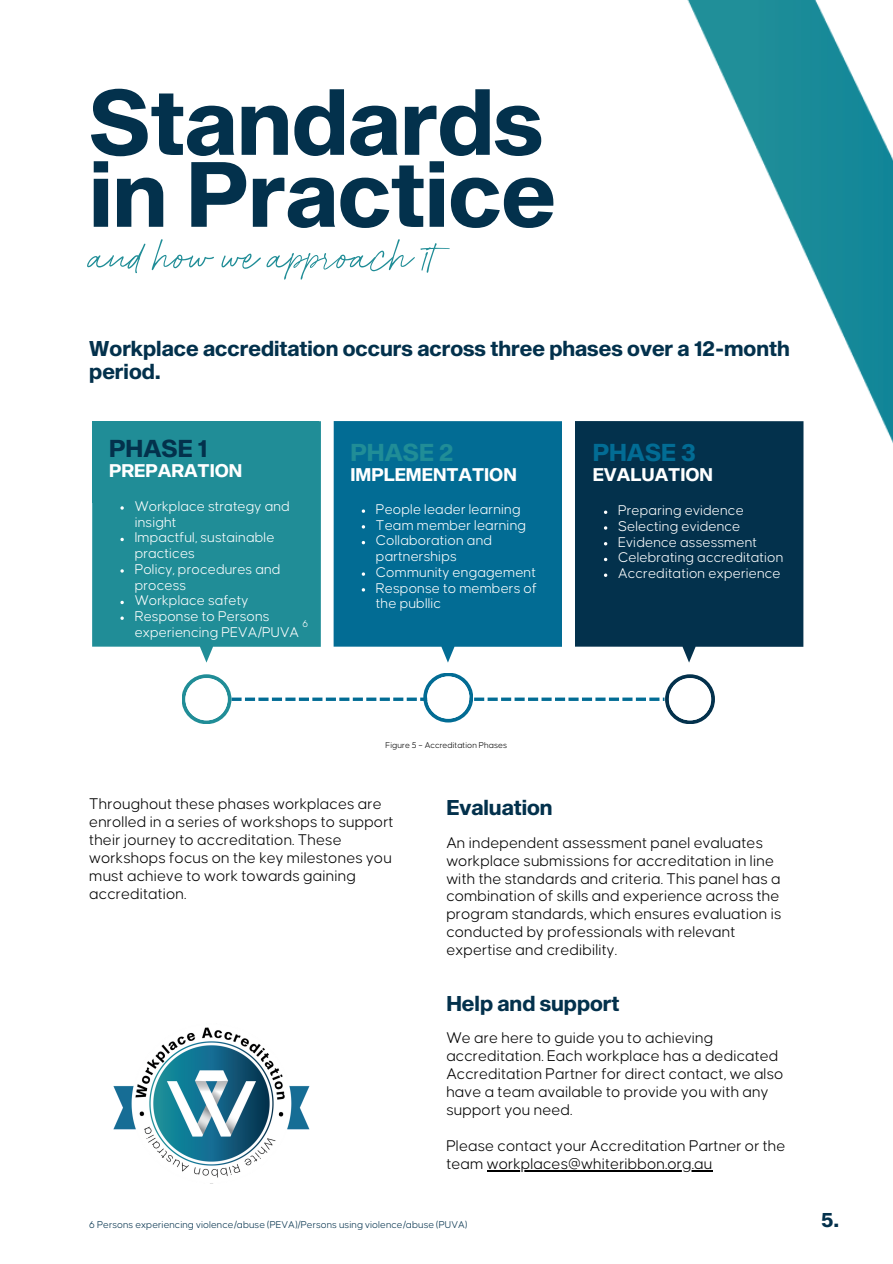
<style>
.page{position:relative;width:893px;height:1264px;background:#fff}
.page>*{position:absolute;margin:0;border:0;box-sizing:border-box;transform-origin:0 0}
.t1{font:90.45px/72px "Sequel Sans Bold Head";color:#03314c}
.t2{font:57.75px "Christnolan Demo";color:#208d97}
.t3{font:24px "Sequel Sans Bold Head";color:#03314c}
.t4{font:24px "Sequel Sans Bold Head";color:#208d97}
.t5{font:24px "Sequel Sans Bold Head";color:#026c94}
.t6{font:21px/22.5px "Sequel Sans Bold Head";color:#03314c}
.t7{font:19.95px "Sequel Sans Bold Head";color:#03314c}
.t8{font:18px "Sequel Sans Bold Head";color:#fff}
.t9{font:300 16.5px/18px "Causten";color:#000}
.t10{font:300 15px/15.8px "Causten";color:#fff}
.t11{font:300 10.5px "Causten";color:#03314c}
.t12{font:300 10.5px "Causten";color:#fff}
.t13{font:300 9px "Causten";color:#000}
</style>
<div class="page">
<img style="left:659px;top:0;width:233px;height:701px">
<svg style="left:92px;top:421px;width:229px;height:241px;fill:#208d97"></svg>
<svg style="left:333px;top:421px;width:229px;height:241px;fill:#026c94"></svg>
<div style="left:575px;top:421px;width:228px;height:241px;background:#03314c"></div>
<div style="left:92px;top:421px;width:227px;height:81px;background:#208d97"></div>
<svg style="left:120px;top:506px;width:4px;height:3px"></svg>
<svg style="left:120px;top:538px;width:4px;height:3px"></svg>
<svg style="left:120px;top:569px;width:4px;height:3px"></svg>
<svg style="left:120px;top:600px;width:4px;height:4px"></svg>
<svg style="left:120px;top:616px;width:4px;height:4px"></svg>
<svg style="left:362px;top:509px;width:3px;height:4px"></svg>
<svg style="left:362px;top:572px;width:3px;height:4px"></svg>
<svg style="left:604px;top:510px;width:3px;height:4px"></svg>
<svg style="left:604px;top:573px;width:3px;height:4px"></svg>
<svg style="left:231px;top:697px;width:10px;height:4px"></svg>
<svg style="left:245px;top:697px;width:10px;height:4px"></svg>
<svg style="left:258px;top:697px;width:10px;height:4px"></svg>
<svg style="left:272px;top:697px;width:10px;height:4px"></svg>
<svg style="left:285px;top:697px;width:10px;height:4px"></svg>
<svg style="left:299px;top:697px;width:10px;height:4px"></svg>
<svg style="left:312px;top:697px;width:10px;height:4px"></svg>
<svg style="left:326px;top:697px;width:10px;height:4px"></svg>
<svg style="left:339px;top:697px;width:10px;height:4px"></svg>
<svg style="left:353px;top:697px;width:10px;height:4px"></svg>
<svg style="left:366px;top:697px;width:10px;height:4px"></svg>
<svg style="left:380px;top:697px;width:10px;height:4px"></svg>
<svg style="left:393px;top:697px;width:10px;height:4px"></svg>
<svg style="left:406px;top:697px;width:11px;height:4px"></svg>
<svg style="left:420px;top:697px;width:3px;height:4px"></svg>
<svg style="left:474px;top:697px;width:10px;height:4px"></svg>
<svg style="left:487px;top:697px;width:10px;height:4px"></svg>
<svg style="left:501px;top:697px;width:10px;height:4px"></svg>
<svg style="left:514px;top:697px;width:10px;height:4px"></svg>
<svg style="left:528px;top:697px;width:10px;height:4px"></svg>
<svg style="left:541px;top:697px;width:10px;height:4px"></svg>
<svg style="left:555px;top:697px;width:10px;height:4px"></svg>
<svg style="left:568px;top:697px;width:10px;height:4px"></svg>
<svg style="left:582px;top:697px;width:10px;height:4px"></svg>
<svg style="left:595px;top:697px;width:10px;height:4px"></svg>
<svg style="left:609px;top:697px;width:10px;height:4px"></svg>
<svg style="left:622px;top:697px;width:10px;height:4px"></svg>
<svg style="left:635px;top:697px;width:11px;height:4px"></svg>
<svg style="left:649px;top:697px;width:10px;height:4px"></svg>
<svg style="left:182px;top:674px;width:49px;height:50px"></svg>
<div style="left:185px;top:678px;width:43px;height:42px;background:#fff;border-radius:50%"></div>
<svg style="left:423px;top:673px;width:50px;height:49px"></svg>
<div style="left:427px;top:676px;width:42px;height:42px;background:#fff;border-radius:50%"></div>
<svg style="left:662px;top:674px;width:53px;height:50px"></svg>
<div style="left:668px;top:678px;width:43px;height:42px;background:#fff;border-radius:50%"></div>
<hr style="left:487px;top:1170px;width:225px;height:1px;background:#000">
<img style="left:113px;top:1027px;width:197px;height:157px">
<h1 class="t1" style="left:89px;top:83px;width:468px">Standards in Practice</h1>
<h2 class="t2" style="left:89px;top:235px;width:345px">and how we approach it</h2>
<p class="t6" style="left:89px;top:337px;width:702px">Workplace accreditation occurs across three phases over a 12-month period.</p>
<h3 class="t3" style="left:109px;top:433px;width:100px">PHASE 1</h3>
<p class="t8" style="left:109px;top:459px;width:135px">PREPARATION</p>
<p class="t10" style="left:135px;top:499px;width:166px">Workplace strategy and insight<br>Impactful, sustainable practices<br>Policy, procedures and process<br>Workplace safety<br>Response to Persons experiencing PEVA/PUVA</p>
<p class="t12" style="left:302px;top:619px;width:7px">6</p>
<h3 class="t4" style="left:350px;top:437px;width:104px">PHASE 2</h3>
<p class="t8" style="left:350px;top:463px;width:168px">IMPLEMENTATION</p>
<p class="t10" style="left:376px;top:502px;width:162px">People leader learning<br>Team member learning<br>Collaboration and partnerships<br>Community engagement<br>Response to members of the publlic</p>
<p class="t13" style="left:385px;top:741px;width:123px">Figure 5 – Accreditation Phases</p>
<h3 class="t5" style="left:592px;top:437px;width:105px">PHASE 3</h3>
<p class="t8" style="left:592px;top:463px;width:122px">EVALUATION</p>
<p class="t10" style="left:618px;top:503px;width:167px">Preparing evidence<br>Selecting evidence<br>Evidence assessment<br>Celebrating accreditation<br>Accreditation experience</p>
<p class="t9" style="left:89px;top:795px;width:306px">Throughout these phases workplaces are enrolled in a series of workshops to support their journey to accreditation. These workshops focus on the key milestones you must achieve to work towards gaining accreditation.</p>
<p class="t6" style="left:446px;top:795px;width:108px">Evaluation</p>
<p class="t9" style="left:446px;top:834px;width:336px">An independent assessment panel evaluates workplace submissions for accreditation in line with the standards and criteria. This panel has a combination of skills and experience across the program standards, which ensures evaluation is conducted by professionals with relevant expertise and credibility.</p>
<p class="t6" style="left:446px;top:991px;width:175px">Help and support</p>
<p class="t9" style="left:446px;top:1029px;width:338px">We are here to guide you to achieving accreditation. Each workplace has a dedicated Accreditation Partner for direct contact, we also have a team available to provide you with any support you need.</p>
<p class="t9" style="left:446px;top:1137px;width:341px">Please contact your Accreditation Partner or the team workplaces@whiteribbon.org.au</p>
<p class="t11" style="left:89px;top:1219px;width:379px">6 Persons experiencing violence/abuse (PEVA)/Persons using violence/abuse (PUVA)</p>
<p class="t7" style="left:821px;top:1207px;width:19px">5.</p>
</div>
